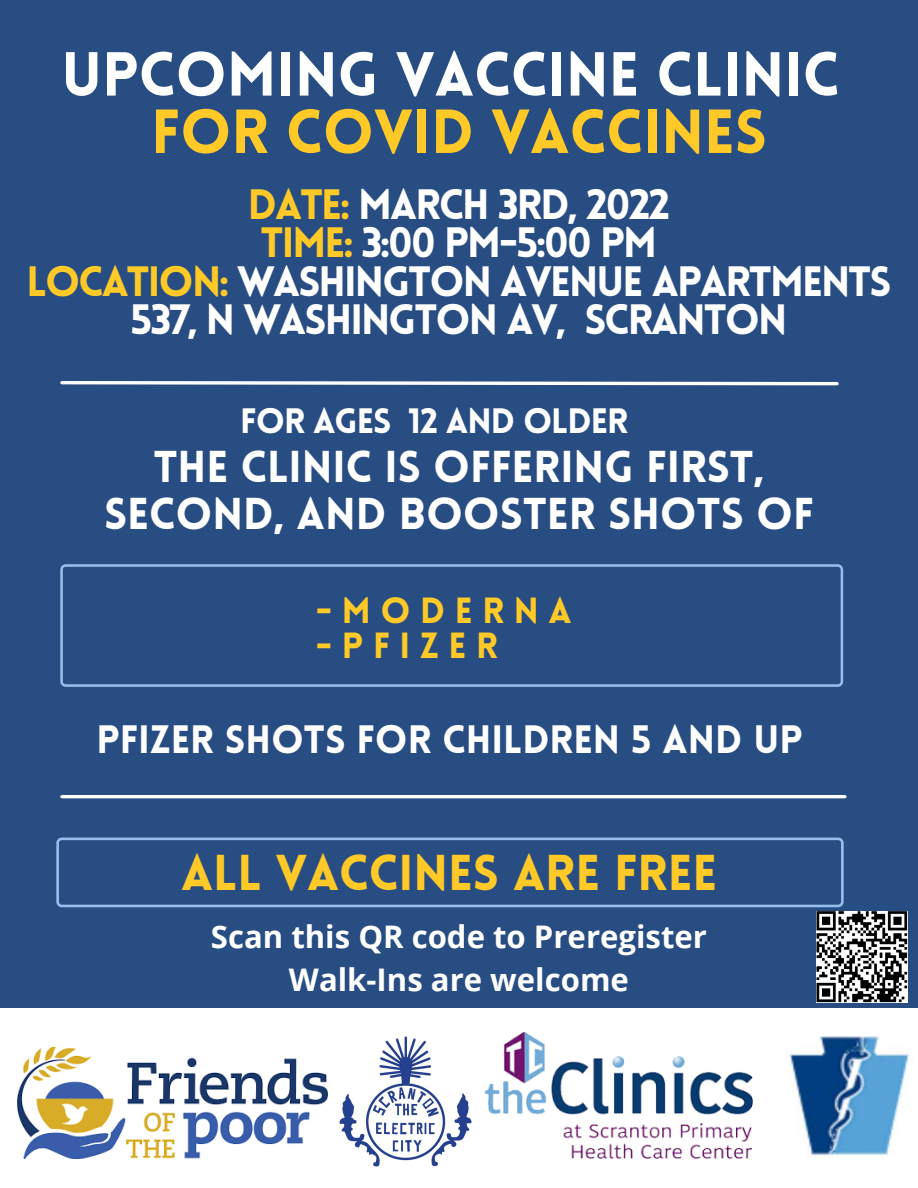
<style>
.page{position:relative;width:918px;height:1188px;background:#fff}
.page>*{position:absolute;margin:0;border:0;box-sizing:border-box;transform-origin:0 0}
.t1{font:900 60.75px "Lovelo";color:#fff}
.t2{font:900 60.75px "Lovelo";color:#ffc927}
.t3{font:900 49.2px "Lovelo";color:#ffc927}
.t4{font:900 43.65px/47.2px "Lovelo";color:#fff;text-align:center}
.t5{font:900 41.55px "Lovelo";letter-spacing:-.045em;color:#fff}
.t6{font:900 38.7px "Lovelo";color:#fff}
.t7{font:900 35.55px "Lovelo";letter-spacing:.27em;color:#ffc927}
.t8{font:900 34.5px "Lovelo";letter-spacing:-.03em;color:#fff}
.t9{font:700 31.05px "Open Sans";color:#fff}
.s1{color:#ffc927}
</style>
<div class="page">
<div style="left:0;top:0;width:918px;height:156px;background:#274d82"></div>
<div style="left:0;top:144px;width:918px;height:864px;background:#274d82"></div>
<img style="left:484px;top:1033px;width:270px;height:126px">
<img style="left:787px;top:1036px;width:122px;height:122px">
<svg style="left:56px;top:838px;width:788px;height:69px"></svg>
<svg style="left:60px;top:381px;width:779px;height:5px"></svg>
<svg style="left:60px;top:564px;width:783px;height:123px"></svg>
<hr style="left:62px;top:795px;width:783px;height:3px;background:#fff">
<img style="left:339px;top:1036px;width:133px;height:131px">
<img style="left:18px;top:1048px;width:309px;height:111px">
<img style="left:817px;top:912px;width:91px;height:91px">
<p class="t1" style="left:61px;top:50px;width:780px">UPCOMING VACCINE CLINIC</p>
<p class="t2" style="left:151px;top:107px;width:617px">FOR COVID VACCINES</p>
<p class="t5" style="left:248px;top:188px;width:424px"><span class="s1">DATE:</span> MARCH 3RD, 2022</p>
<p class="t5" style="left:261px;top:226px;width:398px"><span class="s1">TIME:</span> 3:00 PM-5:00 PM</p>
<p class="t5" style="left:26px;top:265px;width:867px"><span class="s1">LOCATION:</span> WASHINGTON AVENUE APARTMENTS</p>
<p class="t5" style="left:130px;top:303px;width:659px">537, N WASHINGTON AV, SCRANTON</p>
<p class="t8" style="left:240px;top:407px;width:389px">FOR AGES 12 AND OLDER</p>
<p class="t4" style="left:104px;top:447px;width:711px">THE CLINIC IS OFFERING FIRST,<br>SECOND, AND BOOSTER SHOTS OF</p>
<p class="t7" style="left:316px;top:597px;width:257px">-MODERNA</p>
<p class="t7" style="left:316px;top:632px;width:183px">-PFIZER</p>
<p class="t6" style="left:96px;top:724px;width:708px">PFIZER SHOTS FOR CHILDREN 5 AND UP</p>
<p class="t3" style="left:181px;top:853px;width:538px">ALL VACCINES ARE FREE</p>
<p class="t9" style="left:211px;top:915px;width:498px">Scan this QR code to Preregister</p>
<p class="t9" style="left:289px;top:958px;width:342px">Walk-Ins are welcome</p>
</div>
